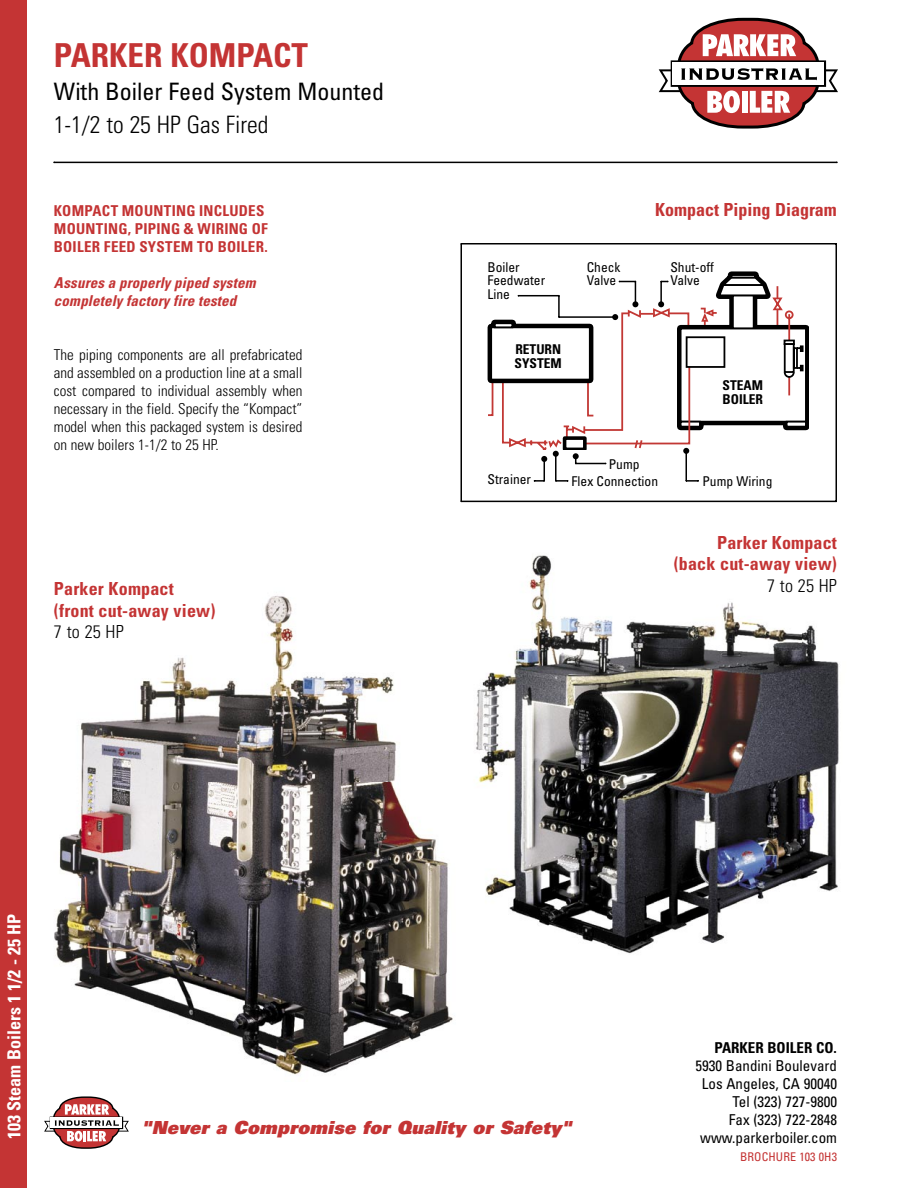
<style>
.page{position:relative;width:918px;height:1188px;background:#fff}
.page>*{position:absolute;margin:0;border:0;box-sizing:border-box;transform-origin:0 0}
.t1{font:700 condensed 33px "Univers";color:#c43434}
.t2{font:condensed 24px "Univers";color:#000}
.t3{font:300 condensed 24px "Univers";color:#000}
.t4{font:700 condensed 18px/21.6px "Univers";letter-spacing:.01em;color:#c43434;text-align:right}
.t5{font:italic 900 18px "Univers";letter-spacing:.01em;color:#c43434}
.t6{font:700 condensed 18px "Univers";color:#fff}
.t7{font:300 condensed 18px "Univers";letter-spacing:.01em;color:#000}
.t8{font:300 condensed 15px/18px "Univers";color:#000;text-align:justify}
.t9{font:condensed 15px/18px "Univers";color:#000;text-align:right}
.t10{font:700 condensed 15px/18px "Univers";letter-spacing:.015em;color:#c43434}
.t11{font:italic 700 condensed 15px/18px "Univers";letter-spacing:.01em;color:#c43434}
.t12{font:700 condensed 15px "Univers";color:#000}
.t13{font:condensed 13.5px/13.5px "Univers";color:#000}
.t14{font:700 condensed 13.5px/13.5px "Univers";color:#000}
.t15{font:condensed 12px "Univers";letter-spacing:.01em;color:#c43434}
</style>
<div class="page">
<img style="left:54px;top:782px;width:355px;height:293px">
<img style="left:409px;top:824px;width:44px;height:216px">
<img style="left:80px;top:595px;width:316px;height:187px">
<svg style="left:658px;top:17px;width:180px;height:112px"></svg>
<div style="left:0;top:0;width:27px;height:1188px;background:#c43434"></div>
<hr style="left:54px;top:162px;width:783px;height:1px;background:#000">
<hr style="left:460px;top:244px;width:2px;height:257px;background:#000">
<hr style="left:461px;top:501px;width:375px;height:1px;background:#000">
<hr style="left:836px;top:244px;width:1px;height:257px;background:#000">
<hr style="left:461px;top:243px;width:375px;height:1px;background:#000">
<svg style="left:488px;top:271px;width:320px;height:211px"></svg>
<img style="left:476px;top:555px;width:363px;height:399px">
<svg style="left:44px;top:1096px;width:85px;height:53px"></svg>
<h1 class="t1" style="left:54px;top:35px;width:256px">PARKER KOMPACT</h1>
<h2 class="t2" style="left:54px;top:76px;width:332px">With Boiler Feed System Mounted</h2>
<h2 class="t3" style="left:54px;top:110px;width:216px">1-1/2 to 25 HP Gas Fired</h2>
<p class="t10" style="left:54px;top:202px;width:212px">KOMPACT MOUNTING INCLUDES</p>
<p class="t4" style="left:655px;top:199px;width:183px">Kompact Piping Diagram</p>
<p class="t10" style="left:54px;top:220px;width:215px">MOUNTING, PIPING &amp; WIRING OF<br>BOILER FEED SYSTEM TO BOILER.</p>
<p class="t11" style="left:54px;top:274px;width:203px">Assures a properly piped system completely factory fire tested</p>
<p class="t8" style="left:54px;top:346px;width:250px">The piping components are all prefabricated and assembled on a production line at a small cost compared to individual assembly when necessary in the field. Specify the “Kompact” model when this packaged system is desired on new boilers 1-1/2 to 25 HP.</p>
<p class="t13" style="left:587px;top:260px;width:35px">Check<br>Valve</p>
<p class="t13" style="left:670px;top:260px;width:45px">Shut-off<br>Valve</p>
<p class="t13" style="left:488px;top:260px;width:59px">Boiler<br>Feedwater<br>Line</p>
<p class="t14" style="left:515px;top:342px;width:49px">RETURN<br>SYSTEM</p>
<p class="t14" style="left:723px;top:379px;width:42px">STEAM<br>BOILER</p>
<p class="t13" style="left:609px;top:457px;width:32px">Pump</p>
<p class="t13" style="left:488px;top:472px;width:45px">Strainer</p>
<p class="t13" style="left:572px;top:474px;width:88px">Flex Connection</p>
<p class="t13" style="left:702px;top:474px;width:72px">Pump Wiring</p>
<p class="t4" style="left:674px;top:532px;width:165px">Parker Kompact (back cut-away view)</p>
<p class="t4" style="left:54px;top:578px;width:121px">Parker Kompact</p>
<p class="t7" style="left:767px;top:575px;width:71px">7 to 25 HP</p>
<p class="t4" style="left:54px;top:600px;width:163px">(front cut-away view)</p>
<p class="t7" style="left:54px;top:621px;width:71px">7 to 25 HP</p>
<p class="t6" style="left:3px;top:1139px;width:227px;rotate:-90deg">103 Steam Boilers 1 1/2 - 25 HP</p>
<p class="t5" style="left:141px;top:1115px;width:432px">"Never a Compromise for Quality or Safety"</p>
<p class="t12" style="left:715px;top:1038px;width:124px">PARKER BOILER CO.</p>
<p class="t9" style="left:696px;top:1056px;width:143px">5930 Bandini Boulevard<br>Los Angeles, CA 90040<br>Tel (323) 727-9800<br>Fax (323) 722-2848 www.parkerboiler.com</p>
<p class="t15" style="left:740px;top:1149px;width:98px">BROCHURE 103 0H3</p>
</div>
